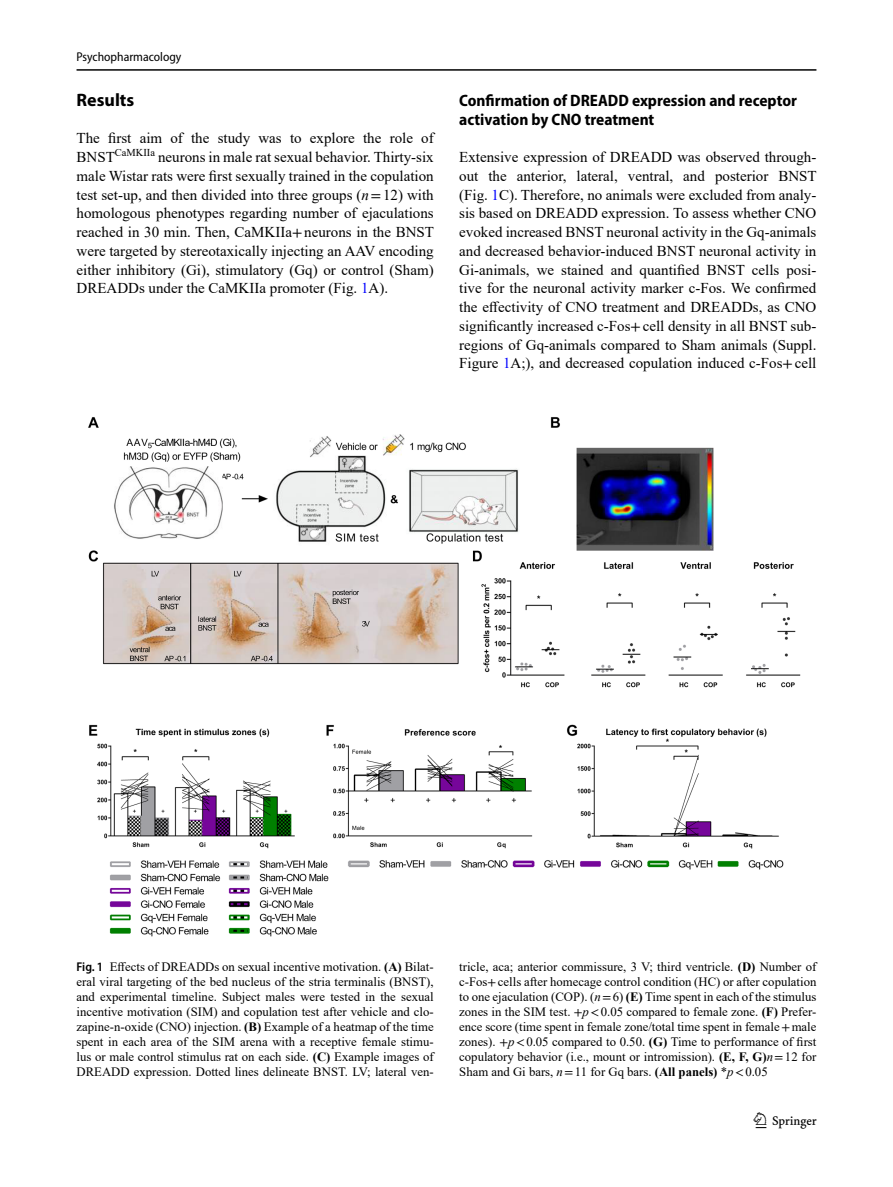
<style>
.page{position:relative;width:893px;height:1187px;background:#fff}
.page>*{position:absolute;margin:0;border:0;box-sizing:border-box;transform-origin:0 0}
.t1{font:22.5px "Springnew";color:#000}
.Head_1{font:700 18px "Myriad Pro";color:#000}
.Head_2{font:700 semi-condensed 16.5px/18.8px "Myriad Pro";color:#000}
.Body_Text{font:15px/18.8px "Times New Roman";color:#000;text-align:justify}
.Figure_Caption{font:12.75px/15px "Times New Roman";color:#000;text-align:justify}
.t2{font:semi-condensed 12.75px "Myriad Pro";color:#000}
.s1{font-style:italic}
.s2{font-family:"STIX"}
.s3{color:#00f}
.s4{font-family:"Myriad Pro";font-weight:600;font-stretch:semi-condensed}
.s5{font-weight:700}
</style>
<div class="page">
<hr style="left:77px;top:69px;width:739px;height:2px;background:#000">
<img style="left:88px;top:417px;width:713px;height:520px">
<p class="t2" style="left:77px;top:49px;width:106px">Psychopharmacology</p>
<p class="Head_1" style="left:77px;top:88px;width:59px">Results</p>
<p class="Body_Text" style="left:77px;top:128px;width:359px">The first aim of the study was to explore the role of BNST<sup>CaMKIIa</sup> neurons in male rat sexual behavior. Thirty-six male Wistar rats were first sexually trained in the copulation test set-up, and then divided into three groups (<span class="s1">n</span><span class="s2">=</span>12) with homologous phenotypes regarding number of ejaculations reached in 30 min. Then, CaMKIIa<span class="s2">+</span>neurons in the BNST were targeted by stereotaxically injecting an AAV encoding either inhibitory (Gi), stimulatory (Gq) or control (Sham)<br>DREADDs under the CaMKIIa promoter (Fig. <span class="s3">1</span>A).</p>
<p class="Head_2" style="left:459px;top:90px;width:339px">Confirmation of DREADD expression and receptor activation by CNO treatment</p>
<p class="Body_Text" style="left:459px;top:147px;width:359px">Extensive expression of DREADD was observed through&shy;out the anterior, lateral, ventral, and posterior BNST (Fig. <span class="s3">1</span>C). Therefore, no animals were excluded from analy&shy;sis based on DREADD expression. To assess whether CNO evoked increased BNST neuronal activity in the Gq-animals and decreased behavior-induced BNST neuronal activity in Gi-animals, we stained and quantified BNST cells posi&shy;tive for the neuronal activity marker c-Fos. We confirmed the effectivity of CNO treatment and DREADDs, as CNO significantly increased c-Fos<span class="s2">+</span>cell density in all BNST sub&shy;regions of Gq-animals compared to Sham animals (Suppl.<br>Figure <span class="s3">1</span>A;), and decreased copulation induced c-Fos<span class="s2">+</span>cell</p>
<p class="Figure_Caption" style="left:77px;top:959px;width:359px"><span class="s4">Fig. 1</span> Effects of DREADDs on sexual incentive motivation. <span class="s5">(A)</span> Bilat&shy;eral viral targeting of the bed nucleus of the stria terminalis (BNST), and experimental timeline. Subject males were tested in the sexual incentive motivation (SIM) and copulation test after vehicle and clo&shy;zapine-n-oxide (CNO) injection. <span class="s5">(B)</span> Example of a heatmap of the time spent in each area of the SIM arena with a receptive female stimu&shy;lus or male control stimulus rat on each side. <span class="s5">(C)</span> Example images of DREADD expression. Dotted lines delineate BNST. LV; lateral ven-</p>
<p class="Figure_Caption" style="left:459px;top:959px;width:359px">tricle, aca; anterior commissure, 3 V; third ventricle. <span class="s5">(D)</span> Number of c-Fos<span class="s2">+</span>cells after homecage control condition (HC) or after copulation to one ejaculation (COP). (<span class="s1">n</span><span class="s2">=</span>6) <span class="s5">(E)</span> Time spent in each of the stimulus zones in the SIM test. <span class="s2">+</span><span class="s1">p</span><span class="s2">&lt;</span>0.05 compared to female zone. <span class="s5">(F)</span> Prefer&shy;ence score (time spent in female zone/total time spent in female<span class="s2">+</span>male zones). <span class="s2">+</span><span class="s1">p</span><span class="s2">&lt;</span>0.05 compared to 0.50. <span class="s5">(G)</span> Time to performance of first copulatory behavior (i.e., mount or intromission). <span class="s5">(E, F, G)</span><span class="s1">n</span><span class="s2">=</span>12 for Sham and Gi bars, <span class="s1">n</span><span class="s2">=</span>11 for Gq bars. <span class="s5">(All panels)</span> *<span class="s1">p</span><span class="s2">&lt;</span>0.05</p>
<h1 class="t1" style="left:756px;top:1107px;width:63px">1 3</h1>
</div>
